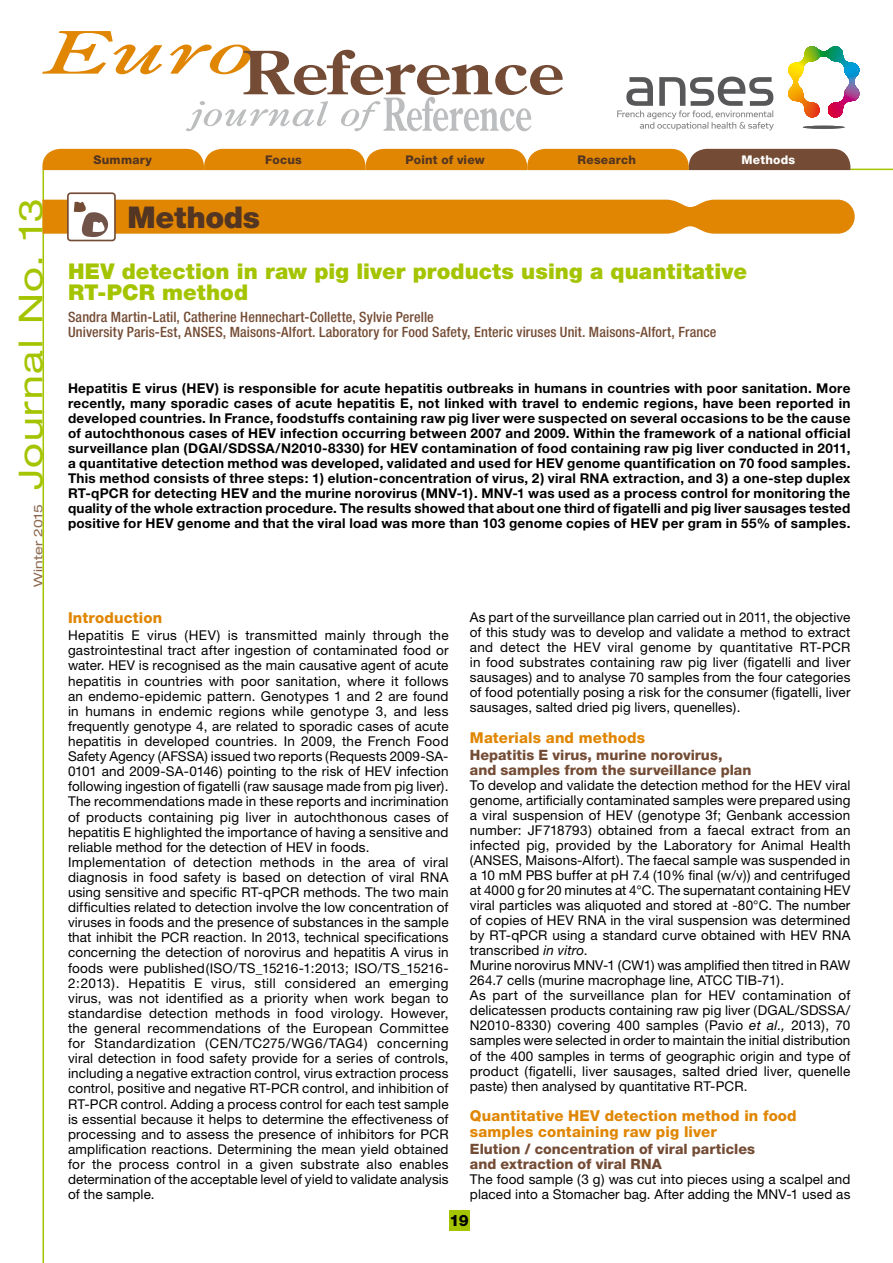
<style>
.page{position:relative;width:893px;height:1263px;background:#fff}
.page>*{position:absolute;margin:0;border:0;box-sizing:border-box;transform-origin:0 0}
.t1{font:expanded 33px "Helvetica Neue";letter-spacing:.05em;color:#a4c400;scale:1.1 1}
.t2{font:900 30px "Helvetica Neue";letter-spacing:-.015em;color:#523522}
.t3{font:900 21.75px/21px "Helvetica Neue";letter-spacing:.005em;color:#a4c400}
.t4{font:800 15.75px "Helvetica Neue";color:#000}
.t5{font:800 15px/15.8px "Helvetica Neue";letter-spacing:.01em;color:#e08603}
.t6{font:500 condensed 14.25px/15px "Helvetica Neue";letter-spacing:.01em;color:#744c35}
.t7{font:800 14.25px/15px "Helvetica Neue";color:#744c35}
.t8{font:13.5px/15.1px "Helvetica Neue";letter-spacing:.01em;color:#000}
.t9{font:700 13.5px/15px "Helvetica Neue";letter-spacing:.02em;color:#000;text-align:justify}
.t10{font:800 12px "Helvetica Neue";letter-spacing:.015em;color:#523522}
.t11{font:expanded 12px "Helvetica Neue";letter-spacing:.015em;color:#8d6950;scale:1.1 1}
.t12{font:800 12px "Helvetica Neue";letter-spacing:.02em;color:#fff}
.s1{font-style:italic}
</style>
<div class="page">
<div style="left:449px;top:1210px;width:20px;height:21px;background:#a4c400"></div>
<svg style="left:42px;top:31px;width:120px;height:43px"></svg>
<svg style="left:170px;top:45px;width:393px;height:86px"></svg>
<svg style="left:788px;top:46px;width:72px;height:72px"></svg>
<hr style="left:822px;top:82px;width:3px;height:36px;background:#e2001a">
<hr style="left:803px;top:126px;width:42px;height:3px;background:#58585a;border-radius:50%">
<svg style="left:617px;top:77px;width:157px;height:54px"></svg>
<hr style="left:43px;top:170px;width:1px;height:1093px;background:#a4c400">
<div style="left:67px;top:192px;width:49px;height:49px;border:2px solid #744c35;border-radius:3px"></div>
<svg style="left:43px;top:200px;width:812px;height:37px;background:#e29526"></svg>
<hr style="left:850px;top:169px;width:43px;height:1px;background:#a4c400">
<svg style="left:42px;top:149px;width:808px;height:21px;background:#cc7f16"></svg>
<p class="t10" style="left:94px;top:153px;width:60px">Summary</p>
<p class="t10" style="left:265px;top:153px;width:38px">Focus</p>
<p class="t10" style="left:406px;top:153px;width:81px">Point of view</p>
<p class="t10" style="left:578px;top:153px;width:60px">Research</p>
<p class="t12" style="left:742px;top:153px;width:55px">Methods</p>
<h1 class="t1" style="left:11px;top:490px;width:267px;rotate:-90deg">Journal No. 13</h1>
<h2 class="t2" style="left:128px;top:199px;width:134px">Methods</h2>
<h3 class="t3" style="left:68px;top:261px;width:680px">HEV detection in raw pig liver products using a quantitative<br>RT-PCR method</h3>
<p class="t6" style="left:68px;top:309px;width:650px">Sandra Martin-Latil, Catherine Hennechart-Collette, Sylvie Perelle<br>University Paris-Est, ANSES, Maisons-Alfort. Laboratory for Food Safety, Enteric viruses Unit. Maisons-Alfort, France</p>
<p class="t9" style="left:68px;top:380px;width:784px">Hepatitis E virus (HEV) is responsible for acute hepatitis outbreaks in humans in countries with poor sanitation. More recently, many sporadic cases of acute hepatitis E, not linked with travel to endemic regions, have been reported in developed countries. In France, foodstuffs containing raw pig liver were suspected on several occasions to be the cause of autochthonous cases of HEV infection occurring between 2007 and 2009. Within the framework of a national official surveillance plan (DGAl/SDSSA/N2010-8330) for HEV contamination of food containing raw pig liver conducted in 2011, a quantitative detection method was developed, validated and used for HEV genome quantification on 70 food samples.<br>This method consists of three steps: 1) elution-concentration of virus, 2) viral RNA extraction, and 3) a one-step duplex RT-qPCR for detecting HEV and the murine norovirus (MNV-1). MNV-1 was used as a process control for monitoring the quality of the whole extraction procedure. The results showed that about one third of figatelli and pig liver sausages tested positive for HEV genome and that the viral load was more than 103 genome copies of HEV per gram in 55% of samples.</p>
<p class="t11" style="left:31px;top:587px;width:77px;rotate:-90deg">Winter 2015</p>
<p class="t5" style="left:68px;top:610px;width:96px">Introduction</p>
<p class="t8" style="left:68px;top:628px;width:382px">Hepatitis E virus (HEV) is transmitted mainly through the gastrointestinal tract after ingestion of contaminated food or water. HEV is recognised as the main causative agent of acute hepatitis in countries with poor sanitation, where it follows an endemo-epidemic pattern. Genotypes 1 and 2 are found in humans in endemic regions while genotype 3, and less frequently genotype 4, are related to sporadic cases of acute hepatitis in developed countries. In 2009, the French Food Safety Agency (AFSSA) issued two reports (Requests 2009-SA-0101 and 2009-SA-0146) pointing to the risk of HEV infection following ingestion of figatelli (raw sausage made from pig liver).<br>The recommendations made in these reports and incrimination of products containing pig liver in autochthonous cases of hepatitis E highlighted the importance of having a sensitive and reliable method for the detection of HEV in foods.<br>Implementation of detection methods in the area of viral diagnosis in food safety is based on detection of viral RNA using sensitive and specific RT-qPCR methods. The two main difficulties related to detection involve the low concentration of viruses in foods and the presence of substances in the sample that inhibit the PCR reaction. In 2013, technical specifications concerning the detection of norovirus and hepatitis A virus in foods were published(ISO/TS_15216-1:2013; ISO/TS_15216- 2:2013). Hepatitis E virus, still considered an emerging virus, was not identified as a priority when work began to standardise detection methods in food virology. However, the general recommendations of the European Committee for Standardization (CEN/TC275/WG6/TAG4) concerning viral detection in food safety provide for a series of controls, including a negative extraction control, virus extraction process control, positive and negative RT-PCR control, and inhibition of RT-PCR control. Adding a process control for each test sample is essential because it helps to determine the effectiveness of processing and to assess the presence of inhibitors for PCR amplification reactions. Determining the mean yield obtained for the process control in a given substrate also enables determination of the acceptable level of yield to validate analysis of the sample.</p>
<p class="t8" style="left:470px;top:609px;width:382px;text-align:justify">As part of the surveillance plan carried out in 2011, the objective of this study was to develop and validate a method to extract and detect the HEV viral genome by quantitative RT-PCR in food substrates containing raw pig liver (figatelli and liver sausages) and to analyse 70 samples from the four categories of food potentially posing a risk for the consumer (figatelli, liver sausages, salted dried pig livers, quenelles).</p>
<p class="t5" style="left:470px;top:729px;width:177px">Materials and methods</p>
<p class="t7" style="left:470px;top:747px;width:283px">Hepatitis E virus, murine norovirus, and samples from the surveillance plan</p>
<p class="t8" style="left:470px;top:777px;width:382px">To develop and validate the detection method for the HEV viral genome, artificially contaminated samples were prepared using a viral suspension of HEV (genotype 3f; Genbank accession number: JF718793) obtained from a faecal extract from an infected pig, provided by the Laboratory for Animal Health (ANSES, Maisons-Alfort). The faecal sample was suspended in a 10 mM PBS buffer at pH 7.4 (10% final (w/v)) and centrifuged at 4000 g for 20 minutes at 4°C. The supernatant containing HEV viral particles was aliquoted and stored at -80°C. The number of copies of HEV RNA in the viral suspension was determined by RT-qPCR using a standard curve obtained with HEV RNA transcribed <span class="s1">in vitro</span>.<br>Murine norovirus MNV-1 (CW1) was amplified then titred in RAW 264.7 cells (murine macrophage line, ATCC TIB-71).<br>As part of the surveillance plan for HEV contamination of delicatessen products containing raw pig liver (DGAL/SDSSA/ N2010-8330) covering 400 samples (Pavio <span class="s1">et al.,</span> 2013), 70 samples were selected in order to maintain the initial distribution of the 400 samples in terms of geographic origin and type of product (figatelli, liver sausages, salted dried liver, quenelle paste) then analysed by quantitative RT-PCR.</p>
<p class="t5" style="left:470px;top:1108px;width:328px">Quantitative HEV detection method in food samples containing raw pig liver</p>
<p class="t7" style="left:470px;top:1141px;width:287px">Elution / concentration of viral particles and extraction of viral RNA</p>
<p class="t8" style="left:470px;top:1172px;width:382px">The food sample (3 g) was cut into pieces using a scalpel and placed into a Stomacher bag. After adding the MNV-1 used as</p>
<p class="t4" style="left:450px;top:1211px;width:21px">19</p>
</div>
